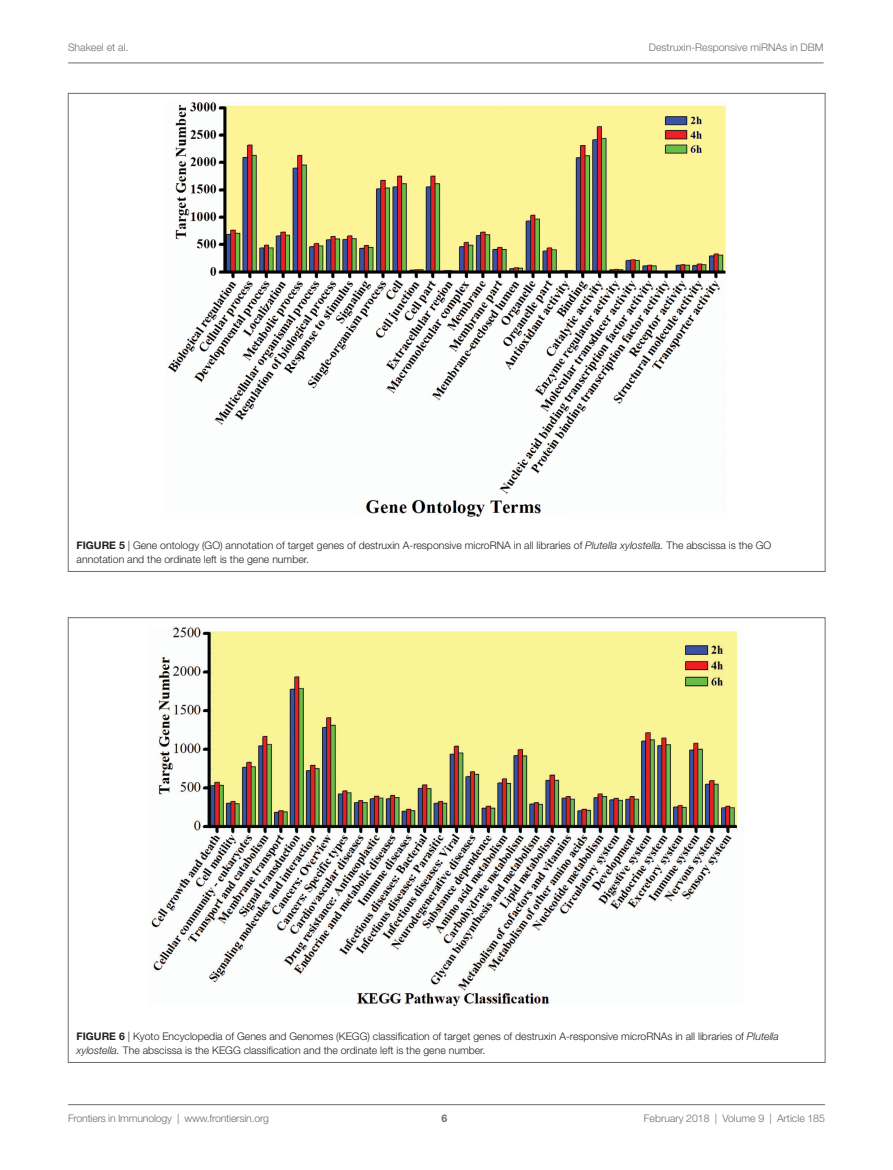
<style>
.page{position:relative;width:893px;height:1170px;background:#fff}
.page>*{position:absolute;margin:0;border:0;box-sizing:border-box;transform-origin:0 0}
.t1{font:300 10.5px/14.2px "Helvetica Neue LT Std";color:#231f20}
.t2{font:300 10.5px "Helvetica Neue LT Std";color:#6c6d70}
.t3{font:700 10.5px "Helvetica Neue LT Std";color:#6c6d70}
.s1{font-weight:700}
.s2{font-style:italic}
</style>
<div class="page">
<img style="left:151px;top:626px;width:587px;height:381px">
<img style="left:167px;top:102px;width:559px;height:415px">
<hr style="left:68px;top:63px;width:756px;height:1px;background:#6c6d70">
<hr style="left:68px;top:1104px;width:757px;height:1px;background:#6c6d70">
<p class="t2" style="left:68px;top:41px;width:62px">Shakeel et al.</p>
<p class="t2" style="left:649px;top:41px;width:176px">Destruxin-Responsive miRNAs in DBM</p>
<p class="t1" style="left:77px;top:537px;width:696px"><span class="s1">FIGURE 5</span> | Gene ontology (GO) annotation of target genes of destruxin A-responsive microRNA in all libraries of <span class="s2">Plutella xylostella.</span> The abscissa is the GO annotation and the ordinate left is the gene number.</p>
<p class="t1" style="left:77px;top:1028px;width:704px"><span class="s1">FIGURE 6</span> | Kyoto Encyclopedia of Genes and Genomes (KEGG) classification of target genes of destruxin A-responsive microRNAs in all libraries of <span class="s2">Plutella xylostella.</span> The abscissa is the KEGG classification and the ordinate left is the gene number.</p>
<p class="t2" style="left:68px;top:1111px;width:203px">Frontiers in Immunology | www.frontiersin.org</p>
<p class="t2" style="left:644px;top:1111px;width:183px">February 2018 | Volume 9 | Article 185</p>
<p class="t3" style="left:441px;top:1111px;width:7px">6</p>
</div>
